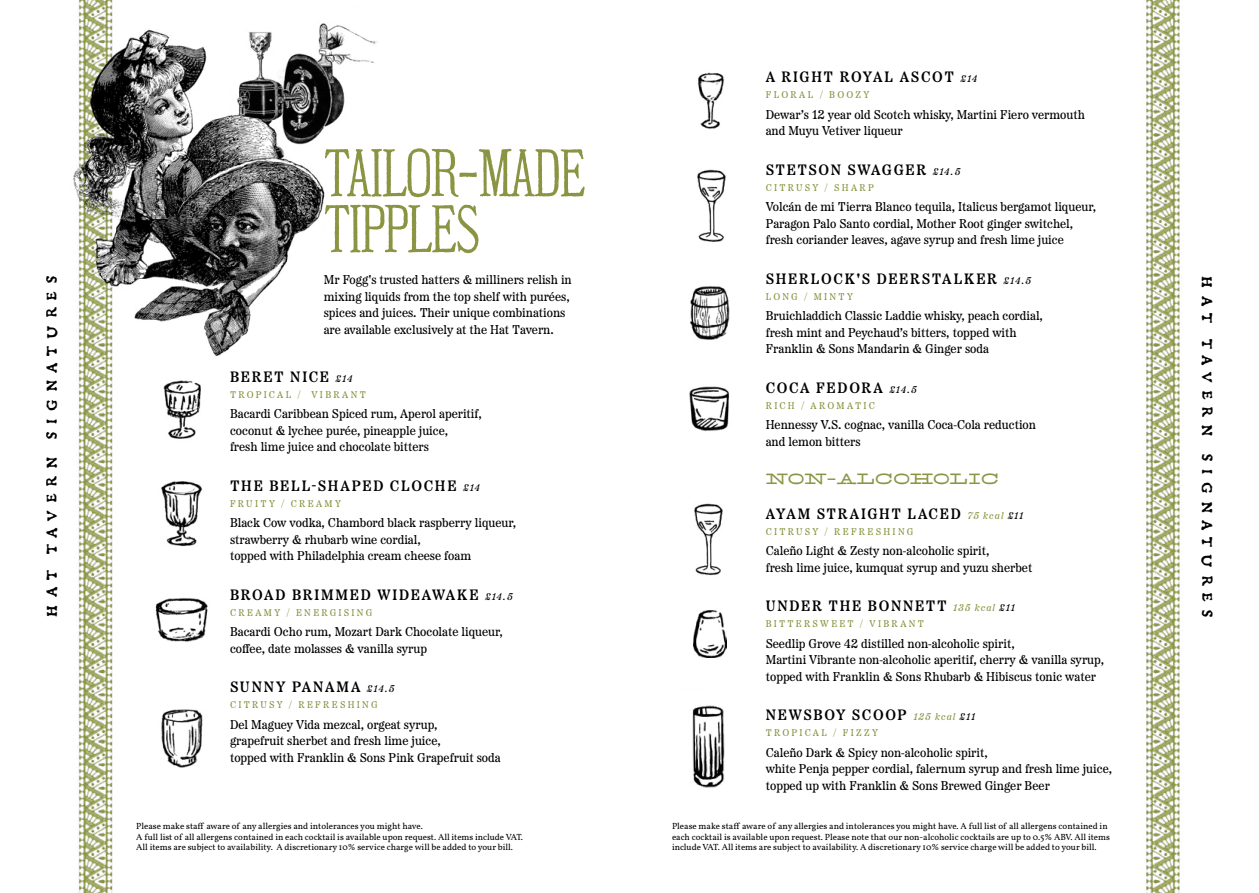
<style>
.page{position:relative;width:1259px;height:893px;background:#fff}
.page>*{position:absolute;margin:0;border:0;box-sizing:border-box;transform-origin:0 0}
.t1{font:78.3px/55.8px "Rudyard WF";letter-spacing:-.035em;color:#8b9442;scale:.93 1}
.t2{font:25.95px "Gryphius MVB SC";letter-spacing:.19em;color:#000}
.t3{font:18.75px "Gano Extended WF";color:#8b9442}
.t4{font:600 15px "Etna";letter-spacing:.11em;color:#000}
.t5{font:12.75px/16.5px "Etna";color:#000}
.t6{font:9.75px "Etna";letter-spacing:.225em;color:#8b9442}
.t7{font:9px/10.5px "Vollkorn";color:#000}
.s1{font-weight:400;font-style:italic;font-size:9.75px}
.s2{font-weight:400;font-style:italic;font-size:9.75px;color:#8b9442}
</style>
<div class="page">
<img style="left:78px;top:0;width:142px;height:893px">
<img style="left:701px;top:0;width:479px;height:893px">
<img style="left:284px;top:23px;width:93px;height:95px">
<img style="left:697px;top:163px;width:36px;height:91px">
<img style="left:694px;top:496px;width:36px;height:91px">
<img style="left:693px;top:611px;width:33px;height:46px">
<img style="left:692px;top:690px;width:48px;height:116px">
<img style="left:689px;top:373px;width:51px;height:73px">
<img style="left:154px;top:372px;width:55px;height:76px">
<img style="left:157px;top:703px;width:49px;height:68px">
<img style="left:157px;top:476px;width:50px;height:76px">
<img style="left:698px;top:68px;width:33px;height:65px">
<img style="left:151px;top:591px;width:62px;height:56px">
<img style="left:690px;top:282px;width:42px;height:60px">
<img style="left:73px;top:20px;width:211px;height:280px">
<img style="left:122px;top:96px;width:216px;height:259px">
<p class="t4" style="left:766px;top:65px;width:213px">A RIGHT ROYAL ASCOT <span class="s1">£14</span></p>
<p class="t6" style="left:766px;top:87px;width:105px">FLORAL / BOOZY</p>
<p class="t5" style="left:766px;top:105px;width:321px">Dewar’s 12 year old Scotch whisky, Martini Fiero vermouth and Muyu Vetiver liqueur</p>
<p class="t4" style="left:766px;top:158px;width:196px">STETSON SWAGGER <span class="s1">£14.5</span></p>
<p class="t6" style="left:766px;top:180px;width:110px">CITRUSY / SHARP</p>
<p class="t5" style="left:766px;top:198px;width:332px">Volcán de mi Tierra Blanco tequila, Italicus bergamot liqueur,<br>Paragon Palo Santo cordial, Mother Root ginger switchel, fresh coriander leaves, agave syrup and fresh lime juice</p>
<p class="t4" style="left:766px;top:267px;width:267px">SHERLOCK'S DEERSTALKER <span class="s1">£14.5</span></p>
<p class="t6" style="left:766px;top:289px;width:89px">LONG / MINTY</p>
<p class="t5" style="left:766px;top:307px;width:279px">Bruichladdich Classic Laddie whisky, peach cordial, fresh mint and Peychaud’s bitters, topped with<br>Franklin &amp; Sons Mandarin &amp; Ginger soda</p>
<p class="t4" style="left:766px;top:376px;width:153px">COCA FEDORA <span class="s1">£14.5</span></p>
<p class="t6" style="left:766px;top:398px;width:111px">RICH / AROMATIC</p>
<p class="t5" style="left:766px;top:416px;width:272px">Hennessy V.S. cognac, vanilla Coca-Cola reduction and lemon bitters</p>
<h3 class="t3" style="left:766px;top:469px;width:235px">Non-alcoholic</h3>
<p class="t4" style="left:766px;top:502px;width:259px">AYAM STRAIGHT LACED <span class="s2">75 kcal</span> <span class="s1">£11</span></p>
<p class="t6" style="left:766px;top:524px;width:149px">CITRUSY / REFRESHING</p>
<p class="t5" style="left:766px;top:542px;width:268px">Caleño Light &amp; Zesty non-alcoholic spirit,<br>fresh lime juice, kumquat syrup and yuzu sherbet</p>
<p class="t4" style="left:766px;top:594px;width:251px">UNDER THE BONNETT <span class="s2">135 kcal</span> <span class="s1">£11</span></p>
<p class="t6" style="left:766px;top:616px;width:160px">BITTERSWEET / VIBRANT</p>
<p class="t5" style="left:766px;top:634px;width:340px">Seedlip Grove 42 distilled non-alcoholic spirit,<br>Martini Vibrante non-alcoholic aperitif, cherry &amp; vanilla syrup, topped with Franklin &amp; Sons Rhubarb &amp; Hibiscus tonic water</p>
<p class="t4" style="left:766px;top:703px;width:211px">NEWSBOY SCOOP <span class="s2">125 kcal</span> <span class="s1">£11</span></p>
<p class="t6" style="left:766px;top:725px;width:114px">TROPICAL / FIZZY</p>
<p class="t5" style="left:766px;top:743px;width:348px">Caleño Dark &amp; Spicy non-alcoholic spirit,<br>white Penja pepper cordial, falernum syrup and fresh lime juice, topped up with Franklin &amp; Sons Brewed Ginger Beer</p>
<h1 class="t1" style="left:324px;top:146px;width:284px">TAILOR-MADE<br>TIPPLES</h1>
<p class="t5" style="left:324px;top:271px;width:249px">Mr Fogg's trusted hatters &amp; milliners relish in mixing liquids from the top shelf with purées, spices and juices. Their unique combinations are available exclusively at the Hat Tavern.</p>
<h2 class="t2" style="left:35px;top:619px;width:346px;rotate:-90deg">hat tavern signatures</h2>
<h2 class="t2" style="left:1223px;top:274px;width:346px;rotate:90deg">hat tavern signatures</h2>
<p class="t4" style="left:230px;top:365px;width:124px">BERET NICE <span class="s1">£14</span></p>
<p class="t6" style="left:230px;top:387px;width:137px">TROPICAL / VIBRANT</p>
<p class="t5" style="left:230px;top:405px;width:253px">Bacardi Caribbean Spiced rum, Aperol aperitif, coconut &amp; lychee purée, pineapple juice,<br>fresh lime juice and chocolate bitters</p>
<p class="t4" style="left:230px;top:474px;width:251px">THE BELL-SHAPED CLOCHE <span class="s1">£14</span></p>
<p class="t6" style="left:230px;top:496px;width:113px">FRUITY / CREAMY</p>
<p class="t5" style="left:230px;top:514px;width:287px">Black Cow vodka, Chambord black raspberry liqueur, strawberry &amp; rhubarb wine cordial,<br>topped with Philadelphia cream cheese foam</p>
<p class="t4" style="left:230px;top:583px;width:284px">BROAD BRIMMED WIDEAWAKE <span class="s1">£14.5</span></p>
<p class="t6" style="left:230px;top:605px;width:144px">CREAMY / ENERGISING</p>
<p class="t5" style="left:230px;top:623px;width:274px">Bacardi Ocho rum, Mozart Dark Chocolate liqueur, coffee, date molasses &amp; vanilla syrup</p>
<p class="t4" style="left:230px;top:675px;width:166px">SUNNY PANAMA <span class="s1">£14.5</span></p>
<p class="t6" style="left:230px;top:697px;width:149px">CITRUSY / REFRESHING</p>
<p class="t5" style="left:230px;top:715px;width:272px">Del Maguey Vida mezcal, orgeat syrup,<br>grapefruit sherbet and fresh lime juice,<br>topped with Franklin &amp; Sons Pink Grapefruit soda</p>
<p class="t7" style="left:136px;top:821px;width:388px">Please make staff aware of any allergies and intolerances you might have.<br>A full list of all allergens contained in each cocktail is available upon request. All items include VAT.<br>All items are subject to availability. A discretionary 10% service charge will be added to your bill.</p>
<p class="t7" style="left:672px;top:821px;width:439px">Please make staff aware of any allergies and intolerances you might have. A full list of all allergens contained in each cocktail is available upon request. Please note that our non-alcoholic cocktails are up to 0.5% ABV. All items include VAT. All items are subject to availability. A discretionary 10% service charge will be added to your bill.</p>
</div>
